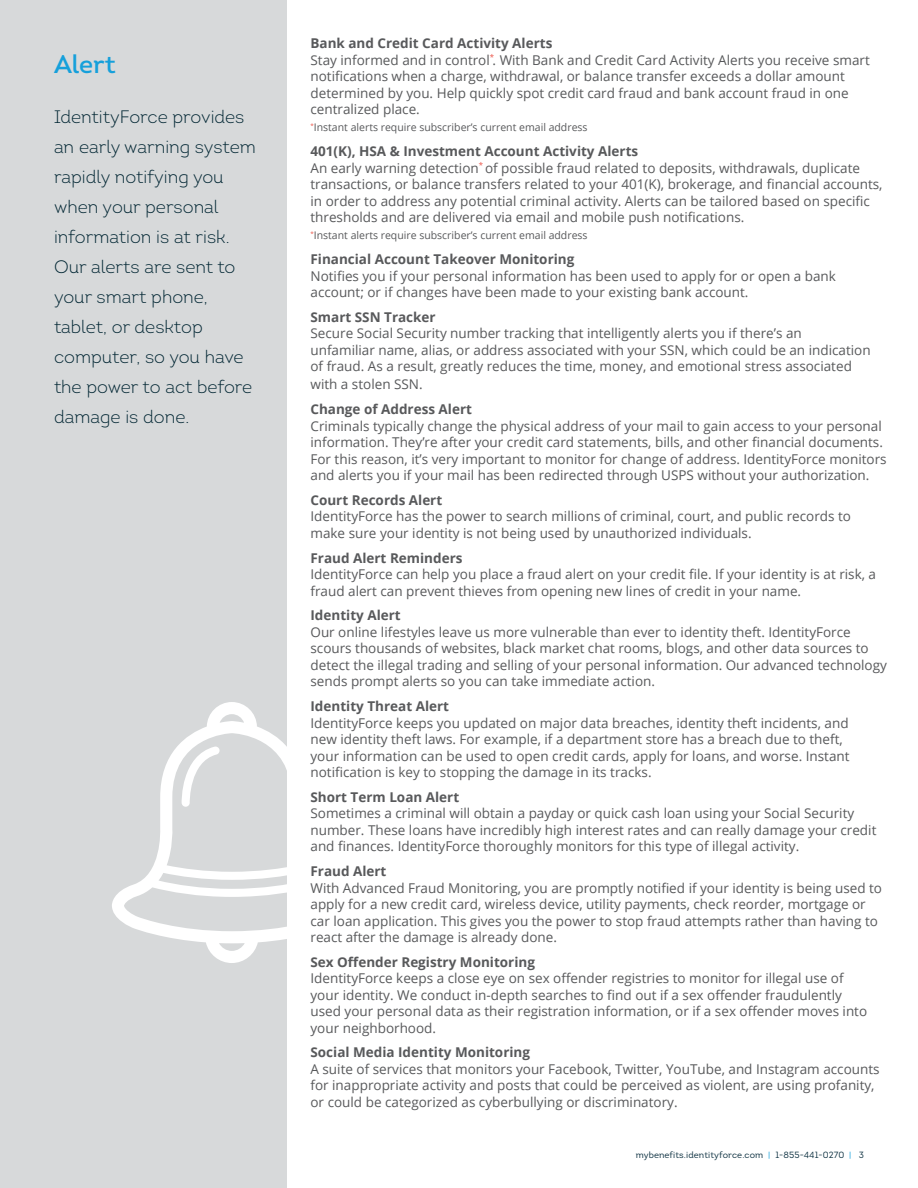
<style>
.page{position:relative;width:918px;height:1188px;background:#fff}
.page>*{position:absolute;margin:0;border:0;box-sizing:border-box;transform-origin:0 0}
.t1{font:600 25.5px "Intro";color:#16a0db}
.t2{font:300 18px/30px "Intro";color:#002532}
.t3{font:13.5px/16.5px "Open Sans";color:#58595b}
.t4{font:700 13.5px "Open Sans";color:#58595b}
.t5{font:10.5px "Open Sans";color:#58595b}
.t6{font:9px "Intro";letter-spacing:.01em;color:#0c3040}
.s1{font-weight:700}
.s2{color:#16a0db}
</style>
<div class="page">
<div style="left:0;top:0;width:286px;height:1188px;background:#d7d9da"></div>
<svg style="left:112px;top:702px;width:175px;height:261px"></svg>
<svg style="left:181px;top:746px;width:39px;height:61px"></svg>
<h1 class="t1" style="left:54px;top:48px;width:63px">Alert</h1>
<h2 class="t2" style="left:54px;top:102px;width:203px">IdentityForce provides an early warning system rapidly notifying you when your personal information is at risk.<br>Our alerts are sent to your smart phone, tablet, or desktop computer, so you have the power to act before damage is done.</h2>
<p class="t3" style="left:310px;top:35px;width:561px"><span class="s1">Bank and Credit Card Activity Alerts<br></span>Stay informed and in control<sup>*</sup>. With Bank and Credit Card Activity Alerts you receive smart notifications when a charge, withdrawal, or balance transfer exceeds a dollar amount determined by you. Help quickly spot credit card fraud and bank account fraud in one centralized place.</p>
<p class="t5" style="left:310px;top:120px;width:279px"><sup>*</sup>Instant alerts require subscriber’s current email address</p>
<p class="t3" style="left:310px;top:143px;width:574px"><span class="s1">401(K), HSA &amp; Investment Account Activity Alerts<br></span>An early warning detection<sup>*</sup> of possible fraud related to deposits, withdrawals, duplicate transactions, or balance transfers related to your 401(K), brokerage, and financial accounts, in order to address any potential criminal activity. Alerts can be tailored based on specific thresholds and are delivered via email and mobile push notifications.</p>
<p class="t5" style="left:310px;top:228px;width:279px"><sup>*</sup>Instant alerts require subscriber’s current email address</p>
<p class="t4" style="left:310px;top:250px;width:265px">Financial Account Takeover Monitoring</p>
<p class="t3" style="left:310px;top:267px;width:527px">Notifies you if your personal information has been used to apply for or open a bank account; or if changes have been made to your existing bank account.</p>
<p class="t4" style="left:310px;top:307px;width:127px">Smart SSN Tracker</p>
<p class="t3" style="left:310px;top:325px;width:562px">Secure Social Security number tracking that intelligently alerts you if there’s an<br>unfamiliar name, alias, or address associated with your SSN, which could be an indication of fraud. As a result, greatly reduces the time, money, and emotional stress associated</p>
<p class="t3" style="left:310px;top:376px;width:114px">with a stolen SSN.</p>
<p class="t4" style="left:310px;top:400px;width:163px">Change of Address Alert</p>
<p class="t3" style="left:310px;top:417px;width:578px">Criminals typically change the physical address of your mail to gain access to your personal information. They’re after your credit card statements, bills, and other financial documents.<br>For this reason, it’s very important to monitor for change of address. IdentityForce monitors and alerts you if your mail has been redirected through USPS without your authorization.</p>
<p class="t4" style="left:310px;top:490px;width:133px">Court Records Alert</p>
<p class="t3" style="left:310px;top:508px;width:542px">IdentityForce has the power to search millions of criminal, court, and public records to make sure your identity is not being used by unauthorized individuals.</p>
<p class="t4" style="left:310px;top:548px;width:154px">Fraud Alert Reminders</p>
<p class="t3" style="left:310px;top:566px;width:567px">IdentityForce can help you place a fraud alert on your credit file. If your identity is at risk, a fraud alert can prevent thieves from opening new lines of credit in your name.</p>
<p class="t4" style="left:310px;top:606px;width:92px">Identity Alert</p>
<p class="t3" style="left:310px;top:623px;width:578px">Our online lifestyles leave us more vulnerable than ever to identity theft. IdentityForce scours thousands of websites, black market chat rooms, blogs, and other data sources to detect the illegal trading and selling of your personal information. Our advanced technology sends prompt alerts so you can take immediate action.</p>
<p class="t4" style="left:310px;top:697px;width:140px">Identity Threat Alert</p>
<p class="t3" style="left:310px;top:714px;width:541px">IdentityForce keeps you updated on major data breaches, identity theft incidents, and new identity theft laws. For example, if a department store has a breach due to theft, your information can be used to open credit cards, apply for loans, and worse. Instant notification is key to stopping the damage in its tracks.</p>
<p class="t4" style="left:310px;top:787px;width:150px">Short Term Loan Alert</p>
<p class="t3" style="left:310px;top:805px;width:567px">Sometimes a criminal will obtain a payday or quick cash loan using your Social Security number. These loans have incredibly high interest rates and can really damage your credit and finances. IdentityForce thoroughly monitors for this type of illegal activity.</p>
<p class="t4" style="left:310px;top:862px;width:78px">Fraud Alert</p>
<p class="t3" style="left:310px;top:879px;width:573px">With Advanced Fraud Monitoring, you are promptly notified if your identity is being used to apply for a new credit card, wireless device, utility payments, check reorder, mortgage or car loan application. This gives you the power to stop fraud attempts rather than having to react after the damage is already done.</p>
<p class="t4" style="left:310px;top:952px;width:226px">Sex Offender Registry Monitoring</p>
<p class="t3" style="left:310px;top:970px;width:558px">IdentityForce keeps a close eye on sex offender registries to monitor for illegal use of your identity. We conduct in-depth searches to find out if a sex offender fraudulently used your personal data as their registration information, or if a sex offender moves into your neighborhood.</p>
<p class="t4" style="left:310px;top:1043px;width:221px">Social Media Identity Monitoring</p>
<p class="t3" style="left:310px;top:1060px;width:571px">A suite of services that monitors your Facebook, Twitter, YouTube, and Instagram accounts for inappropriate activity and posts that could be perceived as violent, are using profanity, or could be categorized as cyberbullying or discriminatory.</p>
<p class="t6" style="left:636px;top:1149px;width:230px">mybenefits.identityforce.com <span class="s2">|</span> 1-855-441-0270 <span class="s2">|</span> 3</p>
</div>
